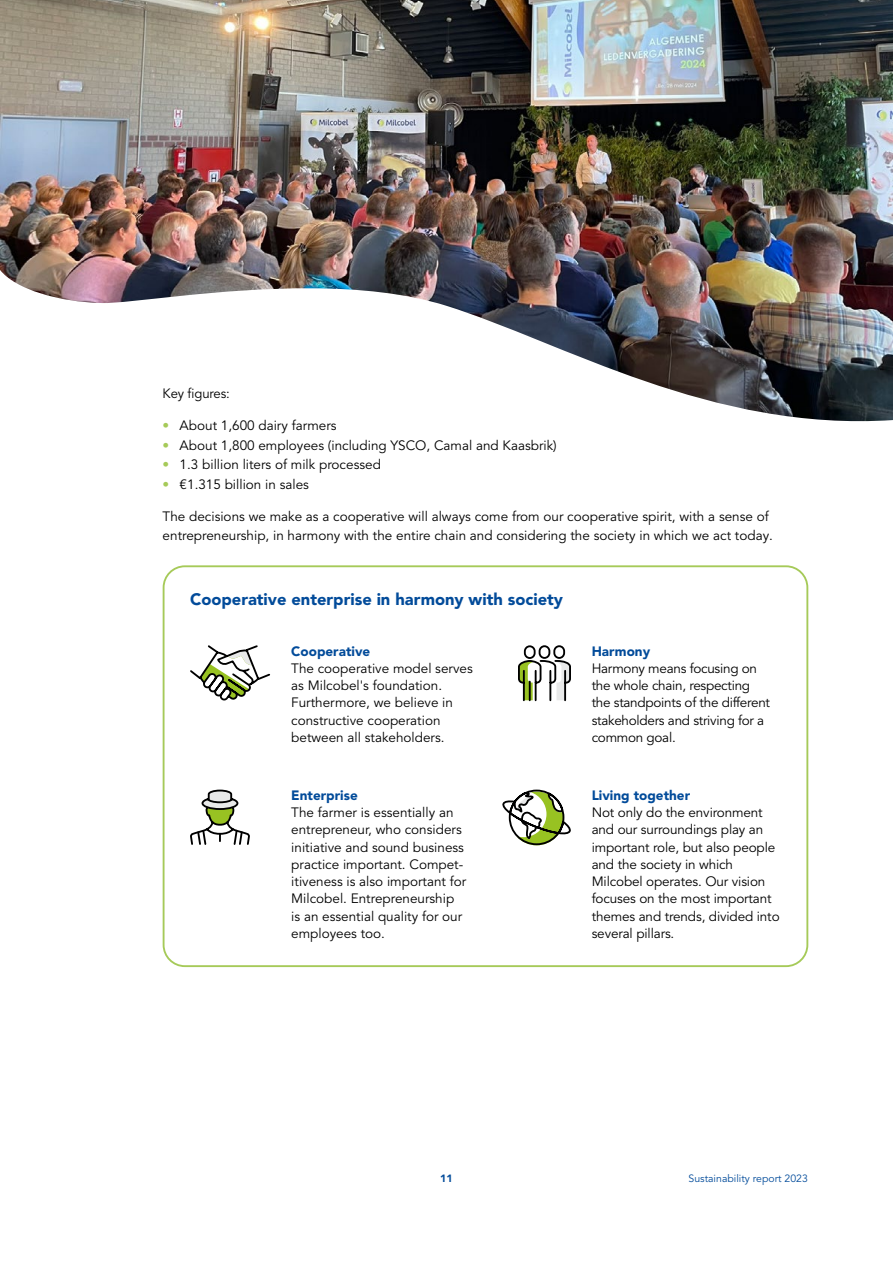
<style>
.page{position:relative;width:893px;height:1263px;background:#fff}
.page>*{position:absolute;margin:0;border:0;box-sizing:border-box;transform-origin:0 0}
.t1{font:900 16.5px "Avenir LT Pro";color:#024b9a}
.t2{font:13.5px/17.2px "Avenir LT Pro";color:#000}
.t3{font:13.5px/17.2px "Avenir LT Pro";letter-spacing:-.02em;color:#000}
.t4{font:900 13.5px "Avenir LT Pro";color:#024b9a}
.t5{font:10.5px "Avenir LT Pro";color:#024b9a}
.t6{font:900 10.5px "Avenir LT Pro";color:#024b9a}
.s1{color:#a6ca59}
</style>
<div class="page">
<div style="left:163px;top:565px;width:645px;height:402px;border:2px solid #a6ca59;border-radius:21px"></div>
<svg style="left:518px;top:645px;width:53px;height:57px"></svg>
<svg style="left:190px;top:645px;width:81px;height:56px"></svg>
<svg style="left:190px;top:789px;width:59px;height:56px"></svg>
<svg style="left:502px;top:789px;width:69px;height:57px"></svg>
<img style="left:0;top:0;width:893px;height:422px">
<p class="t2" style="left:163px;top:385px;width:69px">Key figures:</p>
<p class="t2" style="left:163px;top:417px;width:176px"><span class="s1">•</span> About 1,600 dairy farmers</p>
<p class="t2" style="left:163px;top:437px;width:396px"><span class="s1">•</span> About 1,800 employees (including YSCO, Camal and Kaasbrik)</p>
<p class="t2" style="left:163px;top:456px;width:220px"><span class="s1">•</span> 1.3 billion liters of milk processed</p>
<p class="t2" style="left:163px;top:476px;width:148px"><span class="s1">•</span> €1.315 billion in sales</p>
<p class="t2" style="left:163px;top:507px;width:612px;line-height:19.5px">The decisions we make as a cooperative will always come from our cooperative spirit, with a sense of entrepreneurship, in harmony with the entire chain and considering the society in which we act today.</p>
<p class="t1" style="left:190px;top:589px;width:374px">Cooperative enterprise in harmony with society</p>
<p class="t4" style="left:291px;top:643px;width:80px">Cooperative</p>
<p class="t2" style="left:291px;top:660px;width:183px">The cooperative model serves as Milcobel's foundation.<br>Furthermore, we believe in constructive cooperation between all stakeholders.</p>
<p class="t4" style="left:291px;top:787px;width:68px">Enterprise</p>
<p class="t2" style="left:291px;top:804px;width:176px">The farmer is essentially an entrepreneur, who considers initiative and sound business practice important. Compet&shy;itiveness is also important for<br>Milcobel. Entrepreneurship is an essential quality for our employees too.</p>
<p class="t4" style="left:592px;top:643px;width:60px">Harmony</p>
<p class="t3" style="left:592px;top:660px;width:180px">Harmony means focusing on the whole chain, respecting the standpoints of the different stakeholders and striving for a common goal.</p>
<p class="t4" style="left:592px;top:787px;width:100px">Living together</p>
<p class="t2" style="left:592px;top:804px;width:189px">Not only do the environment and our surroundings play an important role, but also people and the society in which<br>Milcobel operates. Our vision focuses on the most important themes and trends, divided into several pillars.</p>
<p class="t6" style="left:440px;top:1172px;width:14px">11</p>
<p class="t5" style="left:689px;top:1172px;width:121px">Sustainability report 2023</p>
</div>
